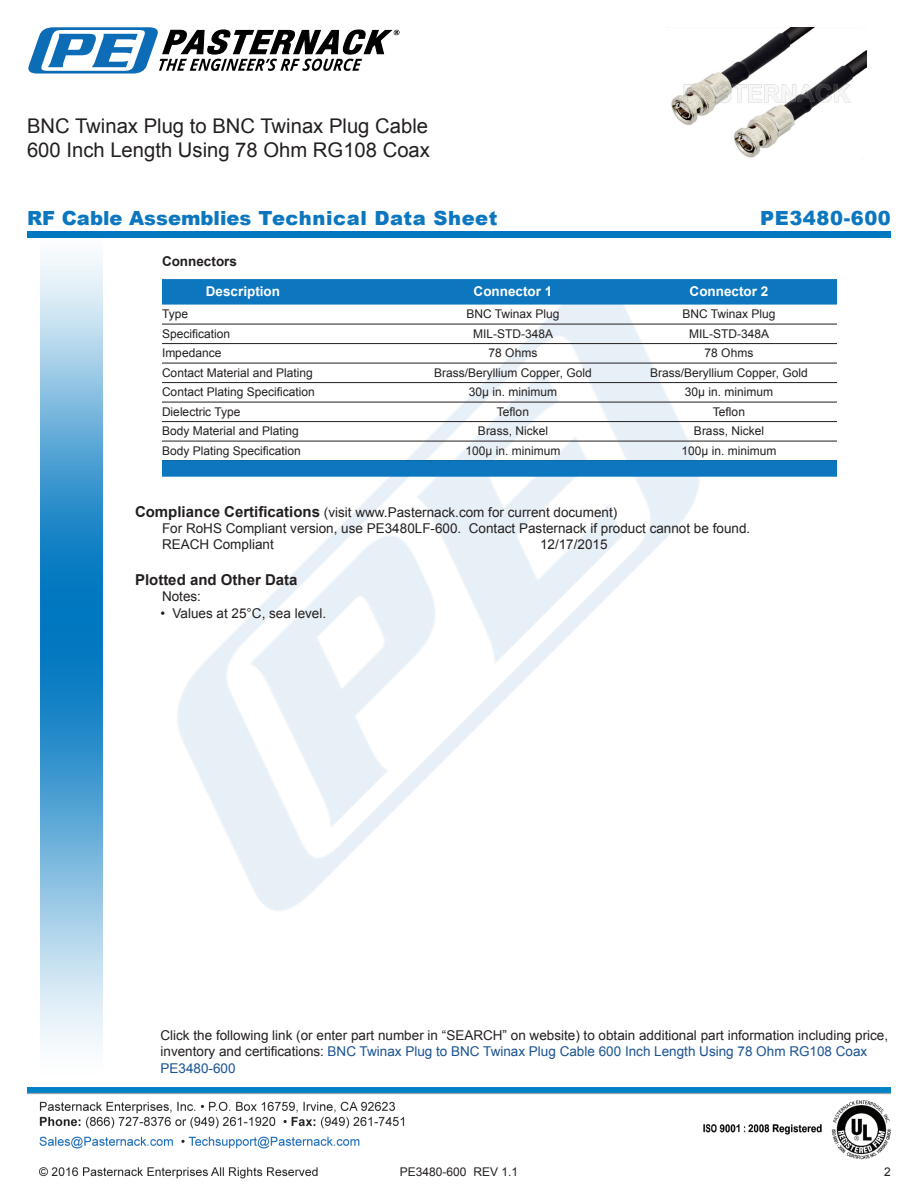
<style>
.page{position:relative;width:918px;height:1188px;background:#fff}
.page>*{position:absolute;margin:0;border:0;box-sizing:border-box;transform-origin:0 0}
.Web_Description_Para{font:20.25px/24.3px "Arial";color:#231f20}
.t1{font:900 19.5px "Arial";letter-spacing:.01em;color:#0c77be}
.t2{font:900 19.5px "Arial";letter-spacing:.03em;color:#0c77be}
.Head1_for_Compliance{font:700 15px "Arial";color:#231f20}
.Description_and_PN_L{font:13.5px/16.2px "Arial";color:#231f20}
.Specs_Para{font:13.5px "Arial";color:#231f20}
.Head1_for_Compliance-2{font:13.5px "Arial";color:#231f20}
.Table_Header_Connect{font:700 13.5px "Arial";color:#fff}
.Head2{font:700 13.5px "Arial";color:#231f20}
.Table_Body_Connector{font:12px "Arial";color:#231f20}
.s1{font-weight:700;font-size:15px}
.s2{color:#1a5392}
</style>
<div class="page">
<img style="left:39px;top:1100px;width:852px;height:79px">
<img style="left:102px;top:255px;width:719px;height:715px">
<img style="left:27px;top:1088px;width:864px;height:7px">
<svg style="left:28px;top:27px;width:372px;height:47px"></svg>
<img style="left:40px;top:237px;width:62px;height:811px">
<div style="left:27px;top:231px;width:864px;height:6px;background:#0177c0"></div>
<div style="left:162px;top:279px;width:675px;height:26px;background:#0c77be"></div>
<hr style="left:162px;top:324px;width:675px;height:1px;background:#231f20">
<hr style="left:162px;top:343px;width:675px;height:1px;background:#231f20">
<hr style="left:162px;top:363px;width:675px;height:1px;background:#231f20">
<hr style="left:162px;top:382px;width:675px;height:1px;background:#231f20">
<hr style="left:162px;top:402px;width:675px;height:1px;background:#231f20">
<hr style="left:162px;top:421px;width:675px;height:1px;background:#231f20">
<hr style="left:162px;top:441px;width:675px;height:1px;background:#231f20">
<div style="left:162px;top:460px;width:675px;height:17px;background:#0c77be"></div>
<img style="left:671px;top:27px;width:195px;height:131px">
<h1 class="Web_Description_Para" style="left:27px;top:114px;width:404px">BNC Twinax Plug to BNC Twinax Plug Cable<br>600 Inch Length Using 78 Ohm RG108 Coax</h1>
<p class="t1" style="left:27px;top:204px;width:472px">RF Cable Assemblies Technical Data Sheet</p>
<p class="t2" style="left:760px;top:204px;width:132px">PE3480-600</p>
<p class="Head2" style="left:162px;top:253px;width:77px">Connectors</p>
<p class="Table_Header_Connect" style="left:206px;top:283px;width:76px">Description</p>
<p class="Table_Header_Connect" style="left:474px;top:283px;width:80px">Connector 1</p>
<p class="Table_Header_Connect" style="left:690px;top:283px;width:80px">Connector 2</p>
<p class="Table_Body_Connector" style="left:162px;top:306px;width:28px">Type</p>
<p class="Table_Body_Connector" style="left:466px;top:306px;width:95px">BNC Twinax Plug</p>
<p class="Table_Body_Connector" style="left:682px;top:306px;width:95px">BNC Twinax Plug</p>
<p class="Table_Body_Connector" style="left:162px;top:326px;width:70px">Specification</p>
<p class="Table_Body_Connector" style="left:473px;top:326px;width:82px">MIL-STD-348A</p>
<p class="Table_Body_Connector" style="left:689px;top:326px;width:82px">MIL-STD-348A</p>
<p class="Table_Body_Connector" style="left:162px;top:345px;width:61px">Impedance</p>
<p class="Table_Body_Connector" style="left:489px;top:345px;width:50px">78 Ohms</p>
<p class="Table_Body_Connector" style="left:705px;top:345px;width:50px">78 Ohms</p>
<p class="Table_Body_Connector" style="left:162px;top:365px;width:152px">Contact Material and Plating</p>
<p class="Table_Body_Connector" style="left:434px;top:365px;width:159px">Brass/Beryllium Copper, Gold</p>
<p class="Table_Body_Connector" style="left:650px;top:365px;width:159px">Brass/Beryllium Copper, Gold</p>
<p class="Table_Body_Connector" style="left:162px;top:384px;width:154px">Contact Plating Specification</p>
<p class="Table_Body_Connector" style="left:469px;top:384px;width:90px">30µ in. minimum</p>
<p class="Table_Body_Connector" style="left:685px;top:384px;width:90px">30µ in. minimum</p>
<p class="Table_Body_Connector" style="left:162px;top:404px;width:80px">Dielectric Type</p>
<p class="Table_Body_Connector" style="left:497px;top:404px;width:34px">Teflon</p>
<p class="Table_Body_Connector" style="left:713px;top:404px;width:34px">Teflon</p>
<p class="Table_Body_Connector" style="left:162px;top:423px;width:138px">Body Material and Plating</p>
<p class="Table_Body_Connector" style="left:478px;top:423px;width:72px">Brass, Nickel</p>
<p class="Table_Body_Connector" style="left:694px;top:423px;width:72px">Brass, Nickel</p>
<p class="Table_Body_Connector" style="left:162px;top:443px;width:140px">Body Plating Specification</p>
<p class="Table_Body_Connector" style="left:466px;top:443px;width:96px">100µ in. minimum</p>
<p class="Table_Body_Connector" style="left:682px;top:443px;width:96px">100µ in. minimum</p>
<p class="Head1_for_Compliance-2" style="left:135px;top:503px;width:484px"><span class="s1">Compliance Certifications</span> (visit www.Pasternack.com for current document)</p>
<p class="Specs_Para" style="left:162px;top:519px;width:590px">For RoHS Compliant version, use PE3480LF-600. Contact Pasternack if product cannot be found.</p>
<p class="Specs_Para" style="left:162px;top:536px;width:113px">REACH Compliant</p>
<p class="Specs_Para" style="left:540px;top:536px;width:69px">12/17/2015</p>
<p class="Head1_for_Compliance" style="left:135px;top:570px;width:164px">Plotted and Other Data</p>
<p class="Specs_Para" style="left:162px;top:588px;width:41px">Notes:</p>
<p class="Description_and_PN_L" style="left:160px;top:605px;width:167px">• Values at 25°C, sea level.</p>
<p class="Description_and_PN_L" style="left:160px;top:1028px;width:729px">Click the following link (or enter part number in “SEARCH” on website) to obtain additional part information including price, inventory and certifications: <span class="s2">BNC Twinax Plug to BNC Twinax Plug Cable 600 Inch Length Using 78 Ohm RG108 Coax<br>PE3480-600</span></p>
<p class="Table_Body_Connector" style="left:400px;top:1164px;width:120px">PE3480-600 REV 1.1</p>
<p class="Table_Body_Connector" style="left:884px;top:1164px;width:8px">2</p>
</div>
